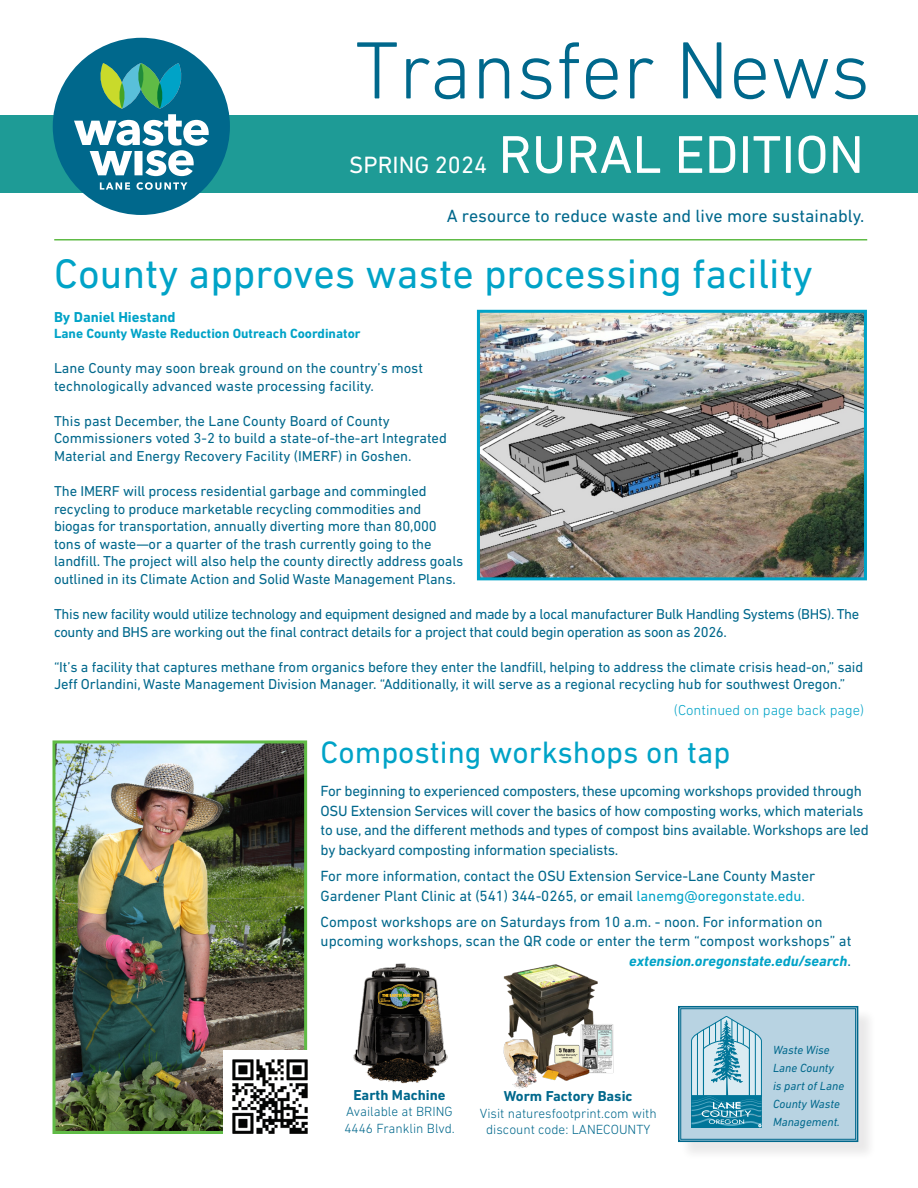
<style>
.page{position:relative;width:918px;height:1188px;background:#fff}
.page>*{position:absolute;margin:0;border:0;box-sizing:border-box;transform-origin:0 0}
.t1{font:300 82.5px "DIN Next LT Pro";color:#00688c}
.t2{font:54px "DIN Next LT Pro";color:#fff}
.Department_Title{font:42px "DIN Next LT Pro";color:#00a3c7}
.Department_Title-2{font:31.5px "DIN Next LT Pro";color:#00a3c7}
.t3{font:24px "DIN Next LT Pro";color:#fff}
.Department_Title-3{font:18px "DIN Next LT Pro";color:#00688c}
.Article_Body_Copy{font:15px/19.5px "DIN Next LT Pro";letter-spacing:-.02em;color:#00688c}
.Article_Body_Copy-2{font:15px "DIN Next LT Pro";color:#00688c}
.Article_Body_Copy-3{font:italic 700 15px "DIN Next LT Pro";color:#00a3c7}
.t4{font:14.7px/17.5px "DIN Next LT Pro";letter-spacing:-.01em;color:#00688c}
.t5{font:700 14.7px "DIN Next LT Pro";color:#00688c}
.t6{font:300 14.7px "DIN Next LT Pro";color:#00a3c7}
.t7{font:700 14.7px "DIN Next LT Pro";color:#00a3c7}
.t8{font:300 13.5px/16.5px "DIN Next LT Pro";color:#00688c}
.t9{font:700 13.5px "DIN Next LT Pro";color:#00a3c7}
.t10{font:italic 12px/18px "DIN Next LT Pro";color:#00688c}
.s1{color:#00a3c7}
.s2{font-weight:400;font-style:normal;color:#00688c}
</style>
<div class="page">
<div style="left:0;top:115px;width:918px;height:78px;background:#1e9b96"></div>
<hr style="left:54px;top:239px;width:813px;height:2px;background:#60bb46">
<div style="left:53px;top:38px;width:177px;height:177px;background:#00688c;border-radius:50%"></div>
<svg style="left:74px;top:63px;width:135px;height:113px"></svg>
<svg style="left:100px;top:182px;width:87px;height:8px"></svg>
<img style="left:481px;top:314px;width:382px;height:262px">
<div style="left:477px;top:310px;width:390px;height:270px;border:3px solid #00a3c7"></div>
<img style="left:353px;top:964px;width:94px;height:119px">
<img style="left:503px;top:964px;width:111px;height:124px">
<img style="left:56px;top:744px;width:247px;height:386px">
<div style="left:52px;top:740px;width:255px;height:394px;border:3px solid #60bb46"></div>
<img style="left:224px;top:1050px;width:84px;height:84px">
<div style="left:680px;top:1008px;width:197px;height:153px;background:#f3f3f3"></div>
<svg style="left:678px;top:1006px;width:181px;height:137px;background:#9ac4d5"></svg>
<p class="t1" style="left:355px;top:23px;width:516px">Transfer News</p>
<p class="t2" style="left:499px;top:123px;width:367px">RURAL EDITION</p>
<p class="Department_Title-3" style="left:447px;top:205px;width:419px">A resource to reduce waste and live more sustainably.</p>
<p class="t3" style="left:349px;top:151px;width:139px">SPRING 2024</p>
<p class="Department_Title" style="left:54px;top:250px;width:760px">County approves waste processing facility</p>
<p class="t7" style="left:54px;top:308px;width:123px">By Daniel Hiestand</p>
<p class="t9" style="left:54px;top:326px;width:308px">Lane County Waste Reduction Outreach Coordinator</p>
<p class="t4" style="left:54px;top:359px;width:371px">Lane County may soon break ground on the country’s most technologically advanced waste processing facility.</p>
<p class="t4" style="left:54px;top:412px;width:394px">This past December, the Lane County Board of County<br>Commissioners voted 3-2 to build a state-of-the-art Integrated<br>Material and Energy Recovery Facility (IMERF) in Goshen.</p>
<p class="t4" style="left:54px;top:482px;width:411px">The IMERF will process residential garbage and commingled recycling to produce marketable recycling commodities and biogas for transportation, annually diverting more than 80,000 tons of waste—or a quarter of the trash currently going to the landfill. The project will also help the county directly address goals outlined in its Climate Action and Solid Waste Management Plans.</p>
<p class="t4" style="left:54px;top:605px;width:807px">This new facility would utilize technology and equipment designed and made by a local manufacturer Bulk Handling Systems (BHS). The county and BHS are working out the final contract details for a project that could begin operation as soon as 2026.</p>
<p class="t4" style="left:54px;top:658px;width:811px">“It’s a facility that captures methane from organics before they enter the landfill, helping to address the climate crisis head-on,” said<br>Jeff Orlandini, Waste Management Division Manager. “Additionally, it will serve as a regional recycling hub for southwest Oregon.”</p>
<p class="t6" style="left:674px;top:702px;width:192px">(Continued on page back page)</p>
<p class="Department_Title-2" style="left:321px;top:735px;width:411px">Composting workshops on tap</p>
<p class="Article_Body_Copy" style="left:321px;top:781px;width:550px">For beginning to experienced composters, these upcoming workshops provided through OSU Extension Services will cover the basics of how composting works, which materials to use, and the different methods and types of compost bins available. Workshops are led by backyard composting information specialists.</p>
<p class="Article_Body_Copy" style="left:321px;top:866px;width:496px">For more information, contact the OSU Extension Service-Lane County Master<br>Gardener Plant Clinic at (541) 344-0265, or email <span class="s1">lanemg@oregonstate.edu.</span></p>
<p class="Article_Body_Copy-2" style="left:321px;top:913px;width:504px">Compost workshops are on Saturdays from 10 a.m. - noon. For information on</p>
<p class="Article_Body_Copy-2" style="left:321px;top:933px;width:532px">upcoming workshops, scan the QR code or enter the term “compost workshops” at</p>
<p class="Article_Body_Copy-3" style="left:629px;top:952px;width:223px">extension.oregonstate.edu/search<span class="s2">.</span></p>
<p class="t5" style="left:353px;top:1086px;width:94px">Earth Machine</p>
<p class="t8" style="left:344px;top:1103px;width:112px">Available at BRING<br>4446 Franklin Blvd.</p>
<p class="t5" style="left:504px;top:1088px;width:130px">Worm Factory Basic</p>
<p class="t8" style="left:480px;top:1105px;width:178px">Visit naturesfootprint.com with</p>
<p class="t8" style="left:486px;top:1121px;width:166px">discount code: LANECOUNTY</p>
<p class="t10" style="left:773px;top:1041px;width:73px">Waste Wise<br>Lane County is part of Lane<br>County Waste<br>Management.</p>
</div>
